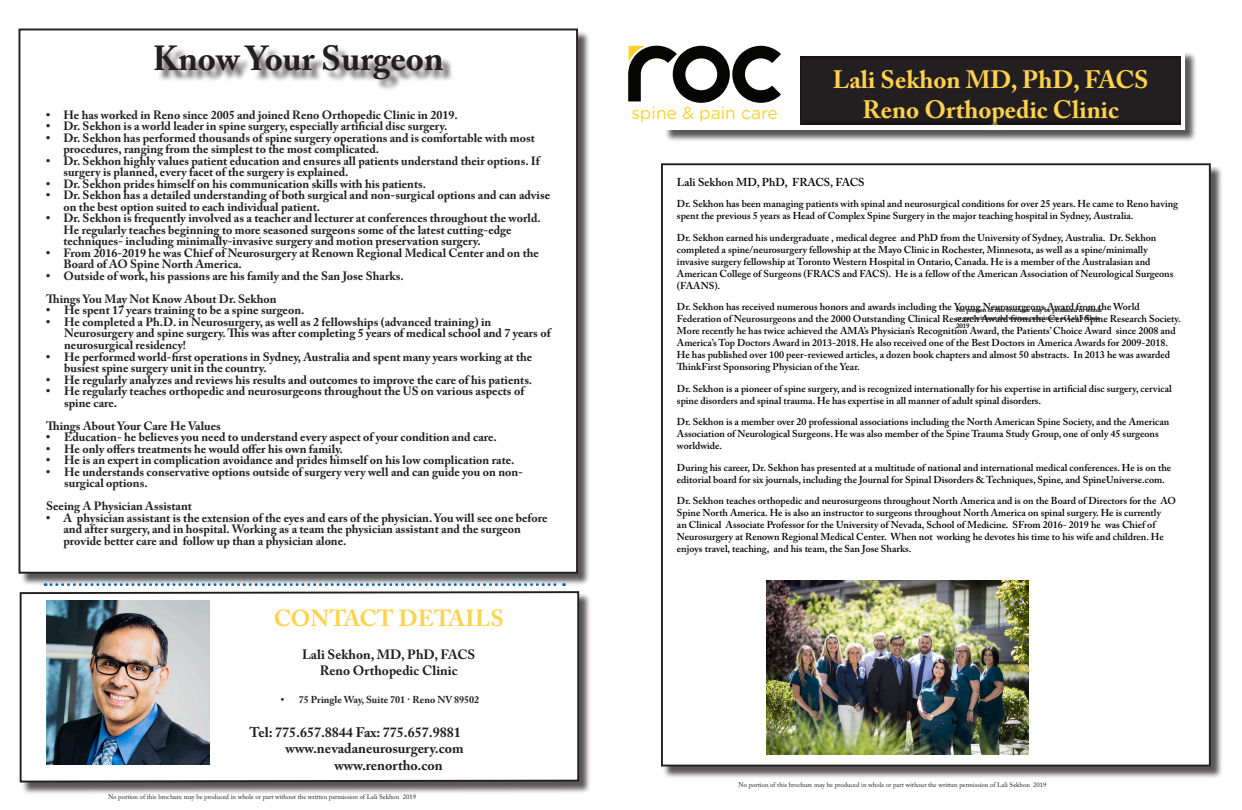
<style>
.page{position:relative;width:1242px;height:810px;background:#fff}
.page>*{position:absolute;margin:0;border:0;box-sizing:border-box;transform-origin:0 0}
.Head_2{font:700 34.6px "Adobe Caslon Pro";color:#231f20}
.t1{font:700 25px/30px "Adobe Caslon Pro";color:#fed24c;text-align:center}
.Upper_Right{font:700 23px "Adobe Caslon Pro";color:#fed24c}
.t2{font:17.3px "Gotham";color:#fed128}
.Upper_Right-2{font:700 14px "Adobe Caslon Pro";color:#231f20}
.Upper_Right-3{font:700 13.4px "Adobe Caslon Pro";color:#231f20}
.Upper_Right-4{font:700 12px/11.5px "Adobe Caslon Pro";color:#231f20}
.Head_1{font:600 11.4px "Adobe Caslon Pro";color:#000}
.Head_1-2{font:600 10px/12px "Adobe Caslon Pro";color:#000}
.t3{font:700 10px "Adobe Caslon Pro";color:#231f20}
.Head_4{font:6.7px/8px "Adobe Caslon Pro";color:#231f20}
.s1{font-family:"Times New Roman"}
</style>
<div class="page">
<div style="left:664px;top:51px;width:533px;height:91px;background:#231f20;opacity:.75"></div>
<div style="left:663px;top:50px;width:521px;height:80px;background:#fff"></div>
<div style="left:662px;top:165px;width:561px;height:614px;background:#231f20;opacity:.75"></div>
<div style="left:662px;top:164px;width:548px;height:602px;background:#fff"></div>
<div style="left:661px;top:163px;width:550px;height:603px;border:2px solid #231f20"></div>
<div style="left:794px;top:50px;width:394px;height:81px;background:#fff"></div>
<div style="left:800px;top:54px;width:386px;height:77px;background:#231f20"></div>
<div style="left:21px;top:593px;width:571px;height:202px;background:#231f20;opacity:.75"></div>
<svg style="left:19px;top:591px;width:561px;height:192px"></svg>
<div style="left:20px;top:30px;width:571px;height:556px;background:#231f20;opacity:.75"></div>
<div style="left:19px;top:29px;width:558px;height:544px;background:#fff"></div>
<div style="left:19px;top:29px;width:559px;height:545px;border:2px solid #231f20"></div>
<svg style="left:45px;top:583px;width:520px;height:3px"></svg>
<div style="left:157px;top:47px;width:298px;height:45px;background:#231f20;opacity:.75"></div>
<img style="left:767px;top:580px;width:261px;height:175px">
<img style="left:46px;top:601px;width:164px;height:164px">
<svg style="left:628px;top:46px;width:153px;height:57px"></svg>
<p class="Head_2" style="left:153px;top:38px;width:292px">Know Your Surgeon</p>
<p class="Upper_Right-4" style="left:46px;top:109px;width:413px">• He has worked in Reno since 2005 and joined Reno Orthopedic Clinic in 2019.</p>
<p class="Upper_Right-4" style="left:46px;top:120px;width:403px">• Dr. Sekhon is a world leader in spine surgery, especially artificial disc surgery.</p>
<p class="Upper_Right-4" style="left:63px;top:132px;width:473px;text-indent:-17px">• Dr. Sekhon has performed thousands of spine surgery operations and is comfortable with most procedures, ranging from the simplest to the most complicated.</p>
<p class="Upper_Right-4" style="left:63px;top:155px;width:478px;text-indent:-17px">• Dr. Sekhon highly values patient education and ensures all patients understand their options. If surgery is planned, every facet of the surgery is explained.</p>
<p class="Upper_Right-4" style="left:46px;top:178px;width:382px">• Dr. Sekhon prides himself on his communication skills with his patients.</p>
<p class="Upper_Right-4" style="left:63px;top:189px;width:488px;text-indent:-17px">• Dr. Sekhon has a detailed understanding of both surgical and non-surgical options and can advise on the best option suited to each individual patient.</p>
<p class="Upper_Right-4" style="left:63px;top:212px;width:479px;text-indent:-17px">• Dr. Sekhon is frequently involved as a teacher and lecturer at conferences throughout the world.<br>He regularly teaches beginning to more seasoned surgeons some of the latest cutting-edge techniques- including minimally-invasive surgery and motion preservation surgery.</p>
<p class="Upper_Right-4" style="left:63px;top:247px;width:477px;text-indent:-17px">• From 2016-2019 he was Chief of Neurosurgery at Renown Regional Medical Center and on the<br>Board of AO Spine North America.</p>
<p class="Upper_Right-4" style="left:46px;top:270px;width:359px">• Outside of work, his passions are his family and the San Jose Sharks.</p>
<p class="Upper_Right-4" style="left:46px;top:293px;width:232px">Things You May Not Know About Dr. Sekhon</p>
<p class="Upper_Right-4" style="left:46px;top:305px;width:260px">• He spent 17 years training to be a spine surgeon.</p>
<p class="Upper_Right-4" style="left:64px;top:316px;width:488px;text-indent:-18px">• He completed a Ph.D. in Neurosurgery, as well as 2 fellowships (advanced training) in<br>Neurosurgery and spine surgery. This was after completing 5 years of medical school and 7 years of neurosurgical residency!</p>
<p class="Upper_Right-4" style="left:64px;top:351px;width:470px;text-indent:-18px">• He performed world-first operations in Sydney, Australia and spent many years working at the busiest spine surgery unit in the country.</p>
<p class="Upper_Right-4" style="left:46px;top:374px;width:488px">• He regularly analyzes and reviews his results and outcomes to improve the care of his patients.</p>
<p class="Upper_Right-4" style="left:64px;top:385px;width:462px;text-indent:-18px">• He regularly teaches orthopedic and neurosurgeons throughout the US on various aspects of spine care.</p>
<p class="Upper_Right-4" style="left:46px;top:420px;width:176px">Things About Your Care He Values</p>
<p class="Upper_Right-4" style="left:46px;top:431px;width:452px">• Education- he believes you need to understand every aspect of your condition and care.</p>
<p class="Upper_Right-4" style="left:46px;top:443px;width:298px">• He only offers treatments he would offer his own family.</p>
<p class="Upper_Right-4" style="left:46px;top:454px;width:470px">• He is an expert in complication avoidance and prides himself on his low complication rate.</p>
<p class="Upper_Right-4" style="left:64px;top:466px;width:460px;text-indent:-18px">• He understands conservative options outside of surgery very well and can guide you on non&shy;surgical options.</p>
<p class="Upper_Right-4" style="left:46px;top:500px;width:147px">Seeing A Physician Assistant</p>
<p class="Upper_Right-4" style="left:63px;top:512px;width:486px;text-indent:-17px">• A physician assistant is the extension of the eyes and ears of the physician. You will see one before and after surgery, and in hospital. Working as a team the physician assistant and the surgeon provide better care and follow up than a physician alone.</p>
<p class="Upper_Right" style="left:274px;top:605px;width:231px">CONTACT DETAILS</p>
<p class="Upper_Right-3" style="left:302px;top:646px;width:175px">Lali Sekhon, MD, PhD, FACS</p>
<p class="Upper_Right-3" style="left:320px;top:662px;width:139px">Reno Orthopedic Clinic</p>
<p class="t3" style="left:281px;top:694px;width:200px">• 75 Pringle Way, Suite 701 <span class="s1">·</span> Reno NV 89502</p>
<p class="Upper_Right-2" style="left:249px;top:724px;width:213px">Tel: 775.657.8844 Fax: 775.657.9881</p>
<p class="Upper_Right-2" style="left:285px;top:740px;width:180px">www.nevadaneurosurgery.com</p>
<p class="Upper_Right-2" style="left:334px;top:757px;width:110px">www.renortho.con</p>
<p class="Head_4" style="left:108px;top:793px;width:310px">No portion of this brochure may be produced in whole or part without the written permission of Lali Sekhon 2019</p>
<p class="t2" style="left:631px;top:104px;width:148px">spine &amp; pain care</p>
<h2 class="t1" style="left:833px;top:65px;width:317px">Lali Sekhon MD, PhD, FACS<br>Reno Orthopedic Clinic</h2>
<p class="Head_1" style="left:677px;top:175px;width:189px">Lali Sekhon MD, PhD, FRACS, FACS</p>
<p class="Head_1-2" style="left:677px;top:198px;width:503px">Dr. Sekhon has been managing patients with spinal and neurosurgical conditions for over 25 years. He came to Reno having spent the previous 5 years as Head of Complex Spine Surgery in the major teaching hospital in Sydney, Australia.</p>
<p class="Head_1-2" style="left:677px;top:231px;width:498px">Dr. Sekhon earned his undergraduate , medical degree and PhD from the University of Sydney, Australia. Dr. Sekhon completed a spine/neurosurgery fellowship at the Mayo Clinic in Rochester, Minnesota, as well as a spine/minimally invasive surgery fellowship at Toronto Western Hospital in Ontario, Canada. He is a member of the Australasian and American College of Surgeons (FRACS and FACS). He is a fellow of the American Association of Neurological Surgeons (FAANS).</p>
<p class="Head_1-2" style="left:677px;top:301px;width:505px">Dr. Sekhon has received numerous honors and awards including the Young Neurosurgeons Award from the World Federation of Neurosurgeons and the 2000 Outstanding Clinical Research Award from the Cervical Spine Research Society.<br>More recently he has twice achieved the AMA’s Physician’s Recognition Award, the Patients’ Choice Award since 2008 and America’s Top Doctors Award in 2013-2018. He also received one of the Best Doctors in America Awards for 2009-2018.<br>He has published over 100 peer-reviewed articles, a dozen book chapters and almost 50 abstracts. In 2013 he was awarded ThinkFirst Sponsoring Physician of the Year.</p>
<p class="Head_1-2" style="left:677px;top:382px;width:496px">Dr. Sekhon is a pioneer of spine surgery, and is recognized internationally for his expertise in artificial disc surgery, cervical spine disorders and spinal trauma. He has expertise in all manner of adult spinal disorders.</p>
<p class="Head_1-2" style="left:677px;top:416px;width:494px">Dr. Sekhon is a member over 20 professional associations including the North American Spine Society, and the American<br>Association of Neurological Surgeons. He was also member of the Spine Trauma Study Group, one of only 45 surgeons worldwide.</p>
<p class="Head_1-2" style="left:677px;top:461px;width:496px">During his career, Dr. Sekhon has presented at a multitude of national and international medical conferences. He is on the editorial board for six journals, including the Journal for Spinal Disorders &amp; Techniques, Spine, and SpineUniverse.com.</p>
<p class="Head_1-2" style="left:677px;top:495px;width:501px">Dr. Sekhon teaches orthopedic and neurosurgeons throughout North America and is on the Board of Directors for the AO Spine North America. He is also an instructor to surgeons throughout North America on spinal surgery. He is currently<br>an Clinical Associate Professor for the University of Nevada, School of Medicine. SFrom 2016- 2019 he was Chief of Neurosurgery at Renown Regional Medical Center. When not working he devotes his time to his wife and children. He enjoys travel, teaching, and his team, the San Jose Sharks.</p>
<p class="Head_4" style="left:956px;top:306px;width:147px">No portion of this brochure may be produced in whole or part without the written permission of Lali Sekhon<br>2019</p>
<p class="Head_4" style="left:739px;top:781px;width:310px">No portion of this brochure may be produced in whole or part without the written permission of Lali Sekhon 2019</p>
</div>
